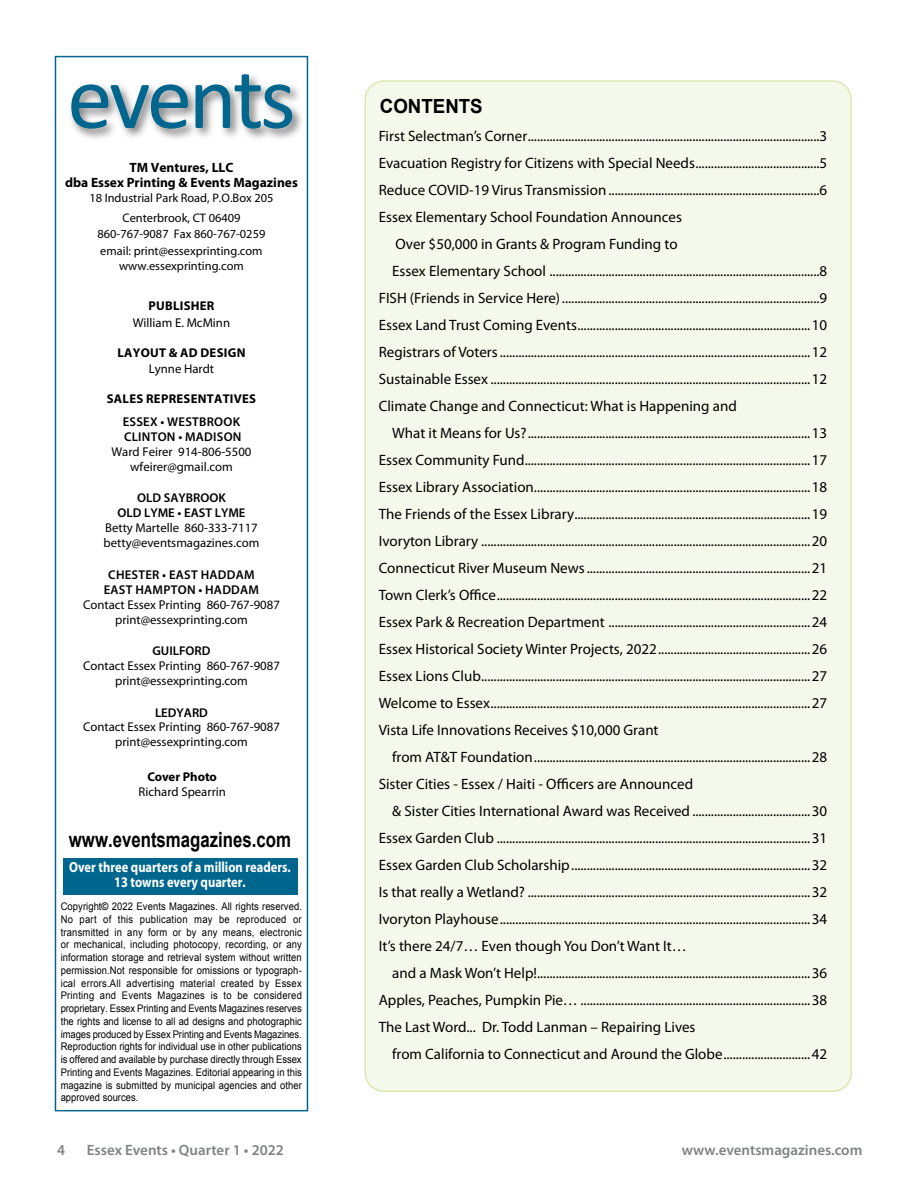
<style>
.page{position:relative;width:918px;height:1188px;background:#fff}
.page>*{position:absolute;margin:0;border:0;box-sizing:border-box;transform-origin:0 0}
.t1{font:91.5px "Calibri";letter-spacing:-.04em;color:#00668d}
.t2{font:700 21px "Arial";color:#000;scale:.8 1}
.t3{font:700 19.5px "Arial";color:#000;scale:.96 1}
.t4{font:15px "Myriad Pro";color:#000}
.t5{font:600 15px "Myriad Pro";color:#808285}
.t6{font:700 14.7px/15px "Myriad Pro";color:#fff;text-align:center;scale:.85 1}
.t7{font:700 13.5px/15px "Myriad Pro";color:#000;text-align:center}
.t8{font:12.75px/15px "Myriad Pro";color:#000;text-align:center}
.t9{font:600 12.75px/15px "Myriad Pro";letter-spacing:.02em;color:#000}
.t10{font:700 12.75px "Myriad Pro";letter-spacing:.02em;color:#000}
.t11{font:600 12.75px/15px "Myriad Pro";color:#000;text-align:center}
.t12{font:700 12.75px "Myriad Pro";letter-spacing:-.005em;color:#000}
.t13{font:12.3px/19.5px "Myriad Pro";color:#000;text-align:center}
.t14{font:10.5px/12.8px "Arial";letter-spacing:.005em;color:#000;text-align:justify;scale:.9 1}
.s1{font-weight:700}
</style>
<div class="page">
<div style="left:365px;top:81px;width:486px;height:1010px;background:#f5f9ec;border-radius:18px"></div>
<div style="left:55px;top:56px;width:253px;height:1055px;border:2px solid #00668d"></div>
<div style="left:63px;top:858px;width:234px;height:37px;background:#00668d"></div>
<div style="left:68px;top:71px;width:237px;height:71px;background:#000;opacity:.51"></div>
<h1 class="t1" style="left:67px;top:40px;width:230px">events</h1>
<p class="t7" style="left:65px;top:160px;width:234px">TM Ventures, LLC<br>dba Essex Printing &amp; Events Magazines</p>
<p class="t13" style="left:89px;top:188px;width:186px">18 Industrial Park Road, P.O.Box 205<br>Centerbrook, CT 06409</p>
<p class="t13" style="left:98px;top:226px;width:169px;line-height:16.5px;text-align:left">860-767-9087 Fax 860-767-0259 email: print@essexprinting.com</p>
<p class="t13" style="left:119px;top:256px;width:126px">www.essexprinting.com</p>
<p class="t10" style="left:148px;top:297px;width:68px">PUBLISHER</p>
<p class="t8" style="left:133px;top:315px;width:99px">William E. McMinn</p>
<p class="t10" style="left:117px;top:344px;width:130px">LAYOUT &amp; AD DESIGN</p>
<p class="t8" style="left:149px;top:361px;width:67px">Lynne Hardt</p>
<p class="t10" style="left:107px;top:390px;width:151px">SALES REPRESENTATIVES</p>
<p class="t9" style="left:123px;top:413px;width:120px">ESSEX • WESTBROOK<br>CLINTON • MADISON</p>
<p class="t8" style="left:112px;top:444px;width:141px">Ward Feirer 914-806-5500 wfeirer@gmail.com</p>
<p class="t11" style="left:118px;top:490px;width:129px">OLD SAYBROOK<br>OLD LYME • EAST LYME</p>
<p class="t8" style="left:104px;top:520px;width:157px;text-align:left">Betty Martelle 860-333-7117 betty@eventsmagazines.com</p>
<p class="t9" style="left:104px;top:566px;width:157px;text-align:center">CHESTER • EAST HADDAM<br>EAST HAMPTON • HADDAM</p>
<p class="t8" style="left:83px;top:597px;width:198px">Contact Essex Printing 860-767-9087 print@essexprinting.com</p>
<p class="t11" style="left:152px;top:643px;width:60px">GUILFORD</p>
<p class="t8" style="left:83px;top:658px;width:198px">Contact Essex Printing 860-767-9087 print@essexprinting.com</p>
<p class="t11" style="left:155px;top:704px;width:54px">LEDYARD</p>
<p class="t8" style="left:83px;top:720px;width:198px">Contact Essex Printing 860-767-9087 print@essexprinting.com</p>
<p class="t12" style="left:147px;top:769px;width:71px">Cover Photo</p>
<p class="t8" style="left:139px;top:784px;width:89px">Richard Spearrin</p>
<h2 class="t2" style="left:69px;top:825px;width:279px">www.eventsmagazines.com</h2>
<p class="t6" style="left:69px;top:859px;width:262px">Over three quarters of a million readers.<br>13 towns every quarter.</p>
<p class="t14" style="left:61px;top:900px;width:270px">Copyright<span class="s1">©</span> 2022 Events Magazines. All rights reserved.<br>No part of this publication may be reproduced or transmitted in any form or by any means, electronic or mechanical, including photocopy, recording, or any information storage and retrieval system without written permission.Not responsible for omissions or typograph&shy;ical errors.All advertising material created by Essex Printing and Events Magazines is to be considered proprietary. Essex Printing and Events Magazines reserves the rights and license to all ad designs and photographic images produced by Essex Printing and Events Magazines.<br>Reproduction rights for individual use in other publications is offered and available by purchase directly through Essex Printing and Events Magazines. Editorial appearing in this magazine is submitted by municipal agencies and other approved sources.</p>
<h3 class="t3" style="left:380px;top:94px;width:109px">CONTENTS</h3>
<p class="t4" style="left:379px;top:127px;width:450px">First Selectman’s Corner..............................................................................................3</p>
<p class="t4" style="left:379px;top:154px;width:450px">Evacuation Registry for Citizens with Special Needs........................................5</p>
<p class="t4" style="left:379px;top:181px;width:450px">Reduce COVID-19 Virus Transmission ....................................................................6</p>
<p class="t4" style="left:379px;top:208px;width:305px">Essex Elementary School Foundation Announces</p>
<p class="t4" style="left:395px;top:235px;width:284px">Over $50,000 in Grants &amp; Program Funding to</p>
<p class="t4" style="left:392px;top:262px;width:436px">Essex Elementary School .......................................................................................8</p>
<p class="t4" style="left:379px;top:289px;width:450px">FISH (Friends in Service Here)...................................................................................9</p>
<p class="t4" style="left:379px;top:316px;width:450px">Essex Land Trust Coming Events...........................................................................10</p>
<p class="t4" style="left:379px;top:343px;width:450px">Registrars of Voters....................................................................................................12</p>
<p class="t4" style="left:379px;top:370px;width:450px">Sustainable Essex .......................................................................................................12</p>
<p class="t4" style="left:379px;top:397px;width:360px">Climate Change and Connecticut: What is Happening and</p>
<p class="t4" style="left:392px;top:424px;width:436px">What it Means for Us?...........................................................................................13</p>
<p class="t4" style="left:379px;top:451px;width:450px">Essex Community Fund............................................................................................17</p>
<p class="t4" style="left:379px;top:478px;width:450px">Essex Library Association.........................................................................................18</p>
<p class="t4" style="left:379px;top:505px;width:450px">The Friends of the Essex Library............................................................................19</p>
<p class="t4" style="left:379px;top:532px;width:450px">Ivoryton Library ..........................................................................................................20</p>
<p class="t4" style="left:379px;top:559px;width:450px">Connecticut River Museum News........................................................................21</p>
<p class="t4" style="left:379px;top:586px;width:450px">Town Clerk’s Office.....................................................................................................22</p>
<p class="t4" style="left:379px;top:613px;width:450px">Essex Park &amp; Recreation Department .................................................................24</p>
<p class="t4" style="left:379px;top:640px;width:450px">Essex Historical Society Winter Projects, 2022.................................................26</p>
<p class="t4" style="left:379px;top:667px;width:450px">Essex Lions Club..........................................................................................................27</p>
<p class="t4" style="left:379px;top:694px;width:450px">Welcome to Essex.......................................................................................................27</p>
<p class="t4" style="left:379px;top:721px;width:281px">Vista Life Innovations Receives $10,000 Grant</p>
<p class="t4" style="left:392px;top:748px;width:436px">from AT&amp;T Foundation.........................................................................................28</p>
<p class="t4" style="left:379px;top:775px;width:316px">Sister Cities - Essex / Haiti - Officers are Announced</p>
<p class="t4" style="left:392px;top:802px;width:436px">&amp; Sister Cities International Award was Received ......................................30</p>
<p class="t4" style="left:379px;top:829px;width:450px">Essex Garden Club .....................................................................................................31</p>
<p class="t4" style="left:379px;top:856px;width:450px">Essex Garden Club Scholarship.............................................................................32</p>
<p class="t4" style="left:379px;top:883px;width:450px">Is that really a Wetland? ...........................................................................................32</p>
<p class="t4" style="left:379px;top:910px;width:450px">Ivoryton Playhouse....................................................................................................34</p>
<p class="t4" style="left:379px;top:937px;width:310px">It’s there 24/7… Even though You Don’t Want It…</p>
<p class="t4" style="left:392px;top:964px;width:436px">and a Mask Won’t Help!........................................................................................36</p>
<p class="t4" style="left:379px;top:991px;width:450px">Apples, Peaches, Pumpkin Pie… ..........................................................................38</p>
<p class="t4" style="left:379px;top:1018px;width:318px">The Last Word... Dr. Todd Lanman – Repairing Lives</p>
<p class="t4" style="left:392px;top:1045px;width:436px">from California to Connecticut and Around the Globe............................42</p>
<p class="t5" style="left:57px;top:1140px;width:10px">4</p>
<p class="t5" style="left:87px;top:1140px;width:199px">Essex Events • Quarter 1 • 2022</p>
<p class="t5" style="left:682px;top:1140px;width:182px">www.eventsmagazines.com</p>
</div>
